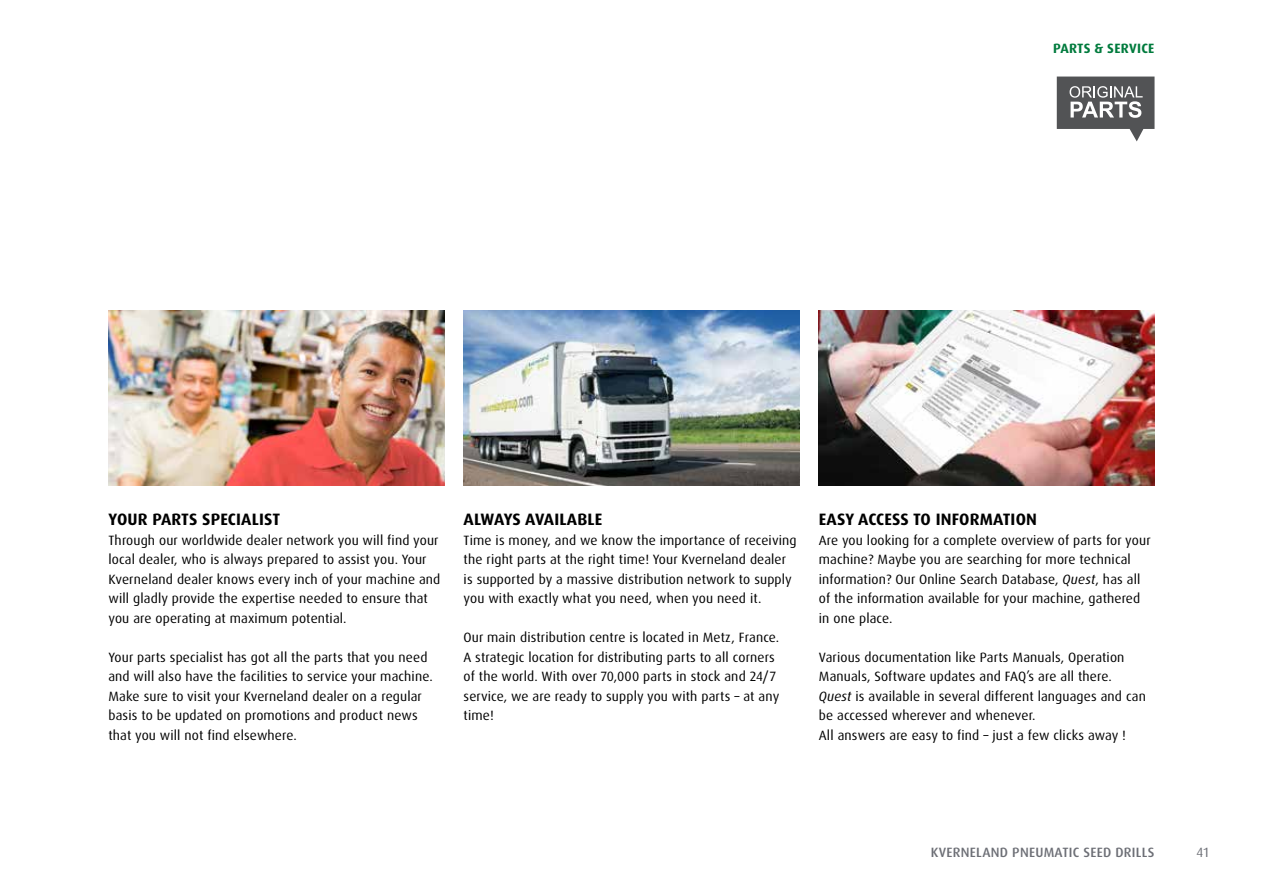
<style>
.page{position:relative;width:1263px;height:893px;background:#fff}
.page>*{position:absolute;margin:0;border:0;box-sizing:border-box;transform-origin:0 0}
.t1{font:700 16.5px "Dax Pro";letter-spacing:.01em;color:#000}
.t2{font:13.5px/19.5px "Dax Pro";letter-spacing:.01em;color:#000}
.t3{font:500 13.5px "Dax Pro";letter-spacing:.02em;color:#6d6f76}
.t4{font:700 13.5px "Dax Pro";letter-spacing:.02em;color:#007b3d}
.t5{font:13.5px "Dax Pro";color:#6d6f76}
.s1{font-style:italic}
</style>
<div class="page">
<svg style="left:1057px;top:77px;width:97px;height:64px"></svg>
<img style="left:108px;top:311px;width:336px;height:174px">
<img style="left:464px;top:311px;width:335px;height:174px">
<img style="left:819px;top:311px;width:335px;height:174px">
<p class="t4" style="left:1053px;top:40px;width:103px">PARTS &amp; SERVICE</p>
<p class="t1" style="left:108px;top:509px;width:173px">YOUR PARTS SPECIALIST</p>
<p class="t2" style="left:108px;top:530px;width:333px">Through our worldwide dealer network you will find your local dealer, who is always prepared to assist you. Your Kverneland dealer knows every inch of your machine and will gladly provide the expertise needed to ensure that you are operating at maximum potential.</p>
<p class="t2" style="left:108px;top:647px;width:326px">Your parts specialist has got all the parts that you need and will also have the facilities to service your machine.<br>Make sure to visit your Kverneland dealer on a regular basis to be updated on promotions and product news that you will not find elsewhere.</p>
<p class="t1" style="left:464px;top:509px;width:140px">ALWAYS AVAILABLE</p>
<p class="t2" style="left:464px;top:530px;width:335px">Time is money, and we know the importance of receiving the right parts at the right time! Your Kverneland dealer is supported by a massive distribution network to supply you with exactly what you need, when you need it.</p>
<p class="t2" style="left:464px;top:628px;width:317px">Our main distribution centre is located in Metz, France.<br>A strategic location for distributing parts to all corners of the world. With over 70,000 parts in stock and 24/7 service, we are ready to supply you with parts – at any time!</p>
<p class="t1" style="left:819px;top:509px;width:220px">EASY ACCESS TO INFORMATION</p>
<p class="t2" style="left:819px;top:530px;width:333px">Are you looking for a complete overview of parts for your machine? Maybe you are searching for more technical information? Our Online Search Database, <span class="s1">Quest</span>, has all of the information available for your machine, gathered in one place.</p>
<p class="t2" style="left:819px;top:647px;width:328px">Various documentation like Parts Manuals, Operation Manuals, Software updates and FAQ’s are all there.<br><span class="s1">Quest</span> is available in several different languages and can be accessed wherever and whenever.<br>All answers are easy to find – just a few clicks away !</p>
<p class="t3" style="left:931px;top:843px;width:225px">KVERNELAND PNEUMATIC SEED DRILLS</p>
<p class="t5" style="left:1196px;top:843px;width:14px">41</p>
</div>
